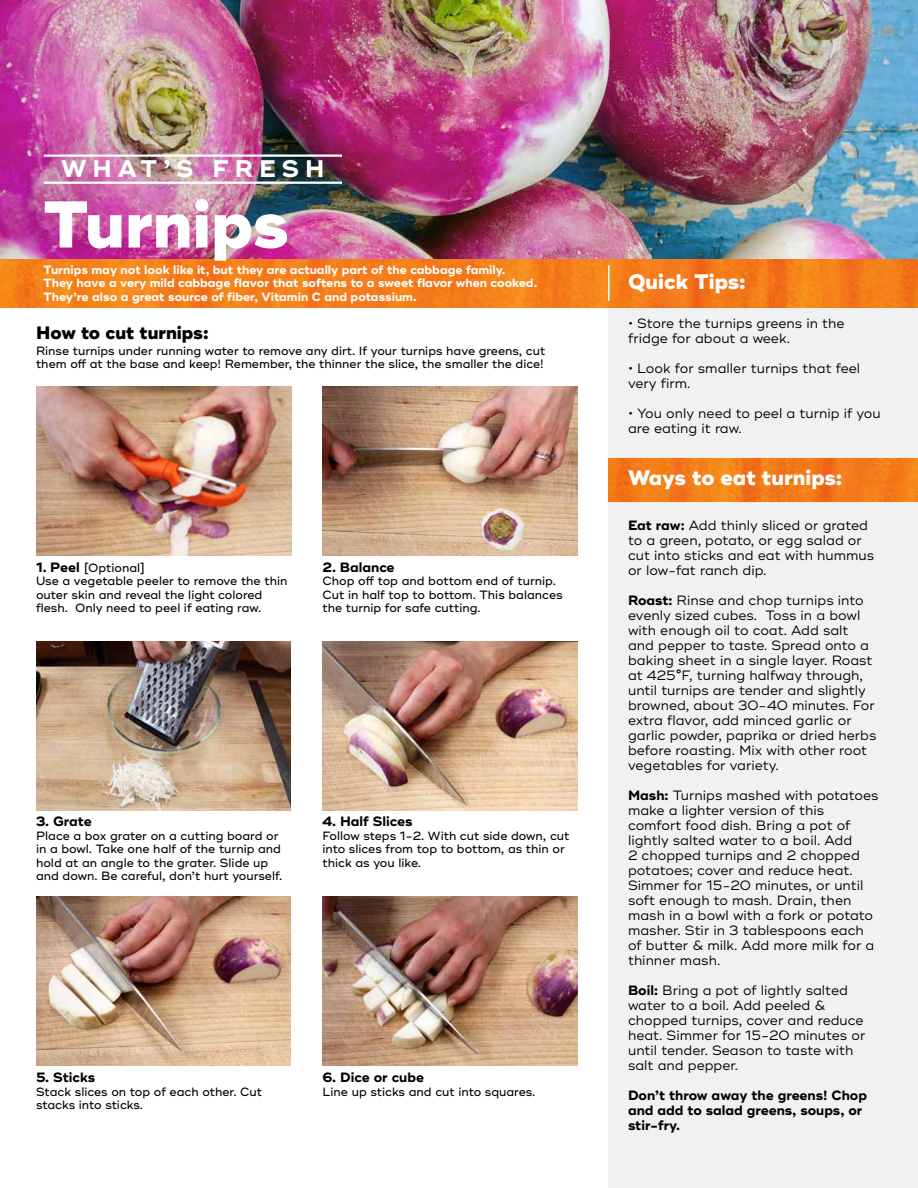
<style>
.page{position:relative;width:918px;height:1188px;background:#fff}
.page>*{position:absolute;margin:0;border:0;box-sizing:border-box;transform-origin:0 0}
.t1{font:800 66px "Ridley Grotesk";color:#fff}
.t2{font:700 24px "Ridley Grotesk";letter-spacing:.25em;color:#fff}
.t3{font:800 21px "Ridley Grotesk";color:#fff}
.t4{font:800 18px "Ridley Grotesk";color:#000}
.t5{font:13.5px/15px "Ridley Grotesk";color:#000}
.t6{font:700 13.5px/15px "Ridley Grotesk";color:#000}
.t7{font:500 12px/13.5px "Ridley Grotesk";color:#000}
.t8{font:700 12px/13.5px "Ridley Grotesk";color:#fff}
.s1{font-weight:700;font-size:13.5px}
.s2{font-weight:700}
.s3{font-weight:500}
</style>
<div class="page">
<div style="left:609px;top:249px;width:309px;height:939px;background:#f1f1f2"></div>
<img style="left:609px;top:459px;width:309px;height:42px">
<img style="left:0;top:0;width:918px;height:259px">
<img style="left:0;top:259px;width:918px;height:48px">
<img style="left:36px;top:386px;width:255px;height:170px">
<img style="left:36px;top:641px;width:255px;height:170px">
<img style="left:36px;top:896px;width:255px;height:170px">
<img style="left:322px;top:386px;width:255px;height:170px">
<img style="left:322px;top:641px;width:255px;height:170px">
<img style="left:322px;top:896px;width:255px;height:170px">
<hr style="left:44px;top:182px;width:298px;height:2px;background:#fff">
<hr style="left:44px;top:154px;width:298px;height:3px;background:#fff">
<hr style="left:608px;top:265px;width:2px;height:36px;background:#fff">
<h2 class="t2" style="left:61px;top:154px;width:265px">WHAT’S FRESH</h2>
<h1 class="t1" style="left:44px;top:184px;width:247px">Turnips</h1>
<p class="t8" style="left:44px;top:263px;width:495px">Turnips may not look like it, but they are actually part of the cabbage family.<br>They have a very mild cabbage flavor that softens to a sweet flavor when cooked.<br>They’re also a great source of fiber, Vitamin C and potassium.</p>
<h3 class="t4" style="left:36px;top:322px;width:174px">How to cut turnips:</h3>
<p class="t7" style="left:36px;top:344px;width:511px">Rinse turnips under running water to remove any dirt. If your turnips have greens, cut them off at the base and keep! Remember, the thinner the slice, the smaller the dice!</p>
<p class="t7" style="left:36px;top:561px;width:253px"><span class="s1">1. Peel</span> [Optional]<br>Use a vegetable peeler to remove the thin outer skin and reveal the light colored flesh. Only need to peel if eating raw.</p>
<p class="t6" style="left:322px;top:560px;width:74px">2. Balance</p>
<p class="t7" style="left:322px;top:575px;width:242px">Chop off top and bottom end of turnip.<br>Cut in half top to bottom. This balances the turnip for safe cutting.</p>
<p class="t6" style="left:36px;top:814px;width:57px">3. Grate</p>
<p class="t7" style="left:36px;top:829px;width:248px">Place a box grater on a cutting board or in a bowl. Take one half of the turnip and hold at an angle to the grater. Slide up and down. Be careful, don’t hurt yourself.</p>
<p class="t6" style="left:322px;top:814px;width:92px">4. Half Slices</p>
<p class="t7" style="left:322px;top:829px;width:249px">Follow steps 1-2. With cut side down, cut into slices from top to bottom, as thin or thick as you like.</p>
<p class="t6" style="left:36px;top:1071px;width:61px">5. Sticks</p>
<p class="t7" style="left:36px;top:1085px;width:228px">Stack slices on top of each other. Cut stacks into sticks.</p>
<p class="t6" style="left:322px;top:1071px;width:103px">6. Dice or cube</p>
<p class="t7" style="left:322px;top:1085px;width:214px">Line up sticks and cut into squares.</p>
<h3 class="t3" style="left:628px;top:269px;width:119px">Quick Tips:</h3>
<p class="t5" style="left:628px;top:316px;width:218px">• Store the turnips greens in the fridge for about a week.</p>
<p class="t5" style="left:628px;top:361px;width:234px">• Look for smaller turnips that feel very firm.</p>
<p class="t5" style="left:628px;top:406px;width:254px">• You only need to peel a turnip if you are eating it raw.</p>
<h3 class="t3" style="left:628px;top:464px;width:216px">Ways to eat turnips:</h3>
<p class="t5" style="left:628px;top:518px;width:248px"><span class="s2">Eat raw:</span> Add thinly sliced or grated to a green, potato, or egg salad or cut into sticks and eat with hummus or low-fat ranch dip.</p>
<p class="t5" style="left:628px;top:593px;width:250px"><span class="s2">Roast:</span> Rinse and chop turnips into evenly sized cubes. Toss in a bowl with enough oil to coat. Add salt and pepper to taste. Spread onto a baking sheet in a single layer. Roast at 425<span class="s3">°</span>F, turning halfway through, until turnips are tender and slightly browned, about 30-40 minutes. For extra flavor, add minced garlic or garlic powder, paprika or dried herbs before roasting. Mix with other root vegetables for variety.</p>
<p class="t5" style="left:628px;top:788px;width:252px"><span class="s2">Mash:</span> Turnips mashed with potatoes make a lighter version of this comfort food dish. Bring a pot of lightly salted water to a boil. Add<br>2 chopped turnips and 2 chopped potatoes; cover and reduce heat.<br>Simmer for 15-20 minutes, or until soft enough to mash. Drain, then mash in a bowl with a fork or potato masher. Stir in 3 tablespoons each of butter &amp; milk. Add more milk for a thinner mash.</p>
<p class="t5" style="left:628px;top:983px;width:239px"><span class="s2">Boil:</span> Bring a pot of lightly salted water to a boil. Add peeled &amp; chopped turnips, cover and reduce heat. Simmer for 15-20 minutes or until tender. Season to taste with salt and pepper.</p>
<p class="t6" style="left:628px;top:1088px;width:241px">Don’t throw away the greens! Chop and add to salad greens, soups, or stir-fry.</p>
</div>
